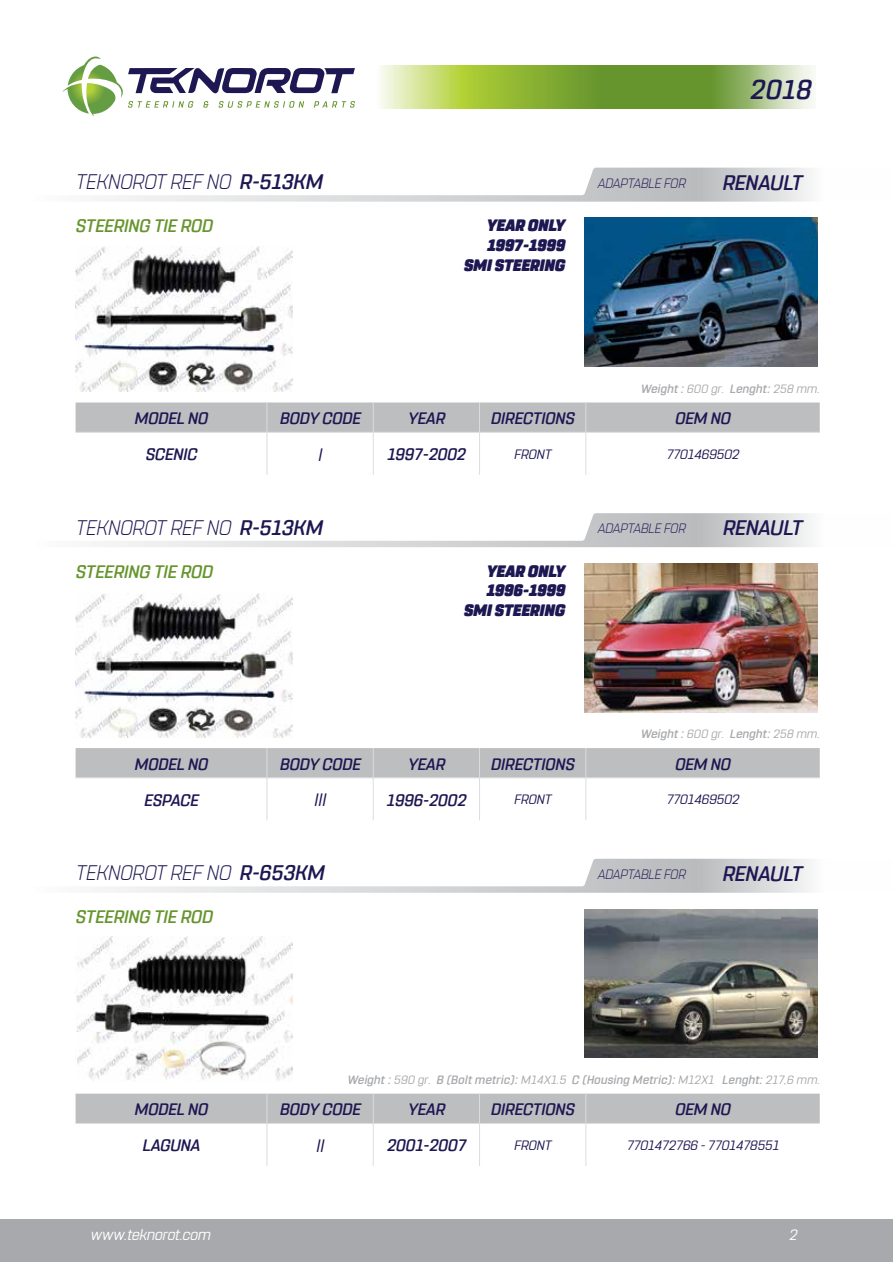
<style>
.page{position:relative;width:893px;height:1263px;background:#fff}
.page>*{position:absolute;margin:0;border:0;box-sizing:border-box;transform-origin:0 0}
.t1{font:italic 500 27px "Rohn Rounded";color:#1d1752}
.t2{font:italic 300 21px "Rohn Rounded";color:#1d1752}
.t3{font:italic 500 21px "Rohn Rounded";letter-spacing:-.005em;color:#1d1752}
.t4{font:italic 500 18px "Rohn Rounded";color:#66952e}
.t5{font:italic 18px "Rohn Rounded";color:#1d1752}
.t6{font:italic 500 16.5px "Rohn Rounded";color:#1d1752}
.t7{font:italic 900 16.5px/19.8px "Rohn Rounded";letter-spacing:-.025em;color:#1d1752;text-align:right}
.t8{font:italic 15px "Rohn Rounded";color:#fff}
.t9{font:italic 13.5px "Rohn Rounded";color:#1d1752}
.t10{font:italic 300 13.5px "Rohn Rounded";color:#1d1752}
.t11{font:italic 500 12px "Rohn Rounded";letter-spacing:.025em;color:#a7a9ac}
.s1{font-weight:500}
.s2{font-weight:400}
</style>
<div class="page">
<div style="left:0;top:1220px;width:893px;height:42px;background:#a7a9ac"></div>
<svg style="left:380px;top:66px;width:434px;height:42px"></svg>
<svg style="left:62px;top:57px;width:293px;height:59px"></svg>
<svg style="left:103px;top:168px;width:707px;height:34px"></svg>
<img style="left:584px;top:218px;width:234px;height:149px">
<div style="left:76px;top:402px;width:744px;height:30px;background:#bcbec0"></div>
<hr style="left:267px;top:402px;width:1px;height:30px;background:#dcddde">
<hr style="left:373px;top:402px;width:1px;height:30px;background:#dcddde">
<hr style="left:479px;top:402px;width:1px;height:30px;background:#dcddde">
<hr style="left:586px;top:402px;width:1px;height:30px;background:#dcddde">
<hr style="left:76px;top:432px;width:191px;height:1px;background:#dcddde">
<hr style="left:267px;top:432px;width:106px;height:1px;background:#dcddde">
<hr style="left:267px;top:432px;width:1px;height:43px;background:#dcddde">
<hr style="left:373px;top:432px;width:107px;height:1px;background:#dcddde">
<hr style="left:373px;top:432px;width:1px;height:43px;background:#dcddde">
<hr style="left:480px;top:432px;width:106px;height:1px;background:#dcddde">
<hr style="left:479px;top:432px;width:1px;height:43px;background:#dcddde">
<hr style="left:586px;top:432px;width:234px;height:1px;background:#dcddde">
<hr style="left:586px;top:432px;width:1px;height:43px;background:#dcddde">
<svg style="left:103px;top:513px;width:707px;height:34px"></svg>
<img style="left:584px;top:563px;width:234px;height:149px">
<div style="left:76px;top:748px;width:744px;height:29px;background:#bcbec0"></div>
<hr style="left:267px;top:748px;width:1px;height:30px;background:#dcddde">
<hr style="left:373px;top:748px;width:1px;height:30px;background:#dcddde">
<hr style="left:479px;top:748px;width:1px;height:30px;background:#dcddde">
<hr style="left:586px;top:748px;width:1px;height:30px;background:#dcddde">
<hr style="left:76px;top:777px;width:191px;height:1px;background:#dcddde">
<hr style="left:267px;top:777px;width:106px;height:1px;background:#dcddde">
<hr style="left:267px;top:778px;width:1px;height:42px;background:#dcddde">
<hr style="left:373px;top:777px;width:107px;height:1px;background:#dcddde">
<hr style="left:373px;top:778px;width:1px;height:42px;background:#dcddde">
<hr style="left:480px;top:777px;width:106px;height:1px;background:#dcddde">
<hr style="left:479px;top:778px;width:1px;height:42px;background:#dcddde">
<hr style="left:586px;top:777px;width:234px;height:1px;background:#dcddde">
<hr style="left:586px;top:778px;width:1px;height:42px;background:#dcddde">
<svg style="left:103px;top:859px;width:707px;height:34px"></svg>
<img style="left:584px;top:909px;width:234px;height:149px">
<div style="left:76px;top:1094px;width:744px;height:29px;background:#bcbec0"></div>
<hr style="left:76px;top:1123px;width:191px;height:1px;background:#dcddde">
<hr style="left:267px;top:1123px;width:106px;height:1px;background:#dcddde">
<hr style="left:267px;top:1123px;width:1px;height:43px;background:#dcddde">
<hr style="left:373px;top:1123px;width:107px;height:1px;background:#dcddde">
<hr style="left:373px;top:1123px;width:1px;height:43px;background:#dcddde">
<hr style="left:480px;top:1123px;width:106px;height:1px;background:#dcddde">
<hr style="left:479px;top:1123px;width:1px;height:43px;background:#dcddde">
<hr style="left:586px;top:1123px;width:234px;height:1px;background:#dcddde">
<hr style="left:586px;top:1123px;width:1px;height:43px;background:#dcddde">
<img style="left:76px;top:247px;width:216px;height:144px">
<img style="left:76px;top:593px;width:216px;height:145px">
<img style="left:76px;top:937px;width:216px;height:143px">
<p class="t2" style="left:76px;top:170px;width:249px">TEKNOROT REF NO <span class="s1">R-513KM</span></p>
<p class="t10" style="left:598px;top:175px;width:89px">ADAPTABLE FOR</p>
<p class="t4" style="left:76px;top:216px;width:138px">STEERING TIE ROD</p>
<p class="t7" style="left:463px;top:216px;width:103px">YEAR ONLY<br>1997-1999<br>SMI STEERING</p>
<h1 class="t1" style="left:750px;top:74px;width:63px">2018</h1>
<p class="t3" style="left:722px;top:170px;width:81px">RENAULT</p>
<p class="t11" style="left:641px;top:381px;width:181px">Weight : <span class="s2">600 gr.</span> Lenght: <span class="s2">258 mm.</span></p>
<p class="t6" style="left:135px;top:409px;width:75px">MODEL NO</p>
<p class="t6" style="left:280px;top:409px;width:82px">BODY CODE</p>
<p class="t6" style="left:408px;top:409px;width:39px">YEAR</p>
<p class="t6" style="left:491px;top:409px;width:85px">DIRECTIONS</p>
<p class="t6" style="left:675px;top:409px;width:57px">OEM NO</p>
<p class="t6" style="left:145px;top:445px;width:53px">SCENIC</p>
<p class="t5" style="left:318px;top:444px;width:5px">I</p>
<p class="t6" style="left:387px;top:445px;width:80px">1997-2002</p>
<p class="t9" style="left:514px;top:446px;width:39px">FRONT</p>
<p class="t9" style="left:666px;top:446px;width:74px">7701469502</p>
<p class="t2" style="left:76px;top:515px;width:249px">TEKNOROT REF NO <span class="s1">R-513KM</span></p>
<p class="t10" style="left:598px;top:521px;width:89px">ADAPTABLE FOR</p>
<p class="t4" style="left:76px;top:561px;width:138px">STEERING TIE ROD</p>
<p class="t7" style="left:463px;top:561px;width:103px">YEAR ONLY<br>1996-1999<br>SMI STEERING</p>
<p class="t3" style="left:723px;top:516px;width:81px">RENAULT</p>
<p class="t11" style="left:641px;top:727px;width:181px">Weight : <span class="s2">600 gr.</span> Lenght: <span class="s2">258 mm.</span></p>
<p class="t6" style="left:135px;top:754px;width:75px">MODEL NO</p>
<p class="t6" style="left:280px;top:754px;width:82px">BODY CODE</p>
<p class="t6" style="left:408px;top:754px;width:39px">YEAR</p>
<p class="t6" style="left:491px;top:754px;width:85px">DIRECTIONS</p>
<p class="t6" style="left:675px;top:754px;width:57px">OEM NO</p>
<p class="t6" style="left:144px;top:790px;width:56px">ESPACE</p>
<p class="t5" style="left:314px;top:790px;width:13px">III</p>
<p class="t6" style="left:387px;top:790px;width:81px">1996-2002</p>
<p class="t9" style="left:514px;top:792px;width:39px">FRONT</p>
<p class="t9" style="left:666px;top:792px;width:74px">7701469502</p>
<p class="t2" style="left:76px;top:861px;width:250px">TEKNOROT REF NO <span class="s1">R-653KM</span></p>
<p class="t10" style="left:598px;top:866px;width:89px">ADAPTABLE FOR</p>
<p class="t4" style="left:76px;top:907px;width:138px">STEERING TIE ROD</p>
<p class="t3" style="left:722px;top:861px;width:81px">RENAULT</p>
<p class="t11" style="left:347px;top:1072px;width:474px">Weight : <span class="s2">590 gr.</span> B (Bolt metric): <span class="s2">M14X1.5</span> C (Housing Metric): <span class="s2">M12X1</span> Lenght: <span class="s2">217,6 mm.</span></p>
<p class="t6" style="left:135px;top:1100px;width:75px">MODEL NO</p>
<p class="t6" style="left:280px;top:1100px;width:82px">BODY CODE</p>
<p class="t6" style="left:408px;top:1100px;width:39px">YEAR</p>
<p class="t6" style="left:491px;top:1100px;width:85px">DIRECTIONS</p>
<p class="t6" style="left:675px;top:1100px;width:57px">OEM NO</p>
<p class="t6" style="left:142px;top:1136px;width:59px">LAGUNA</p>
<p class="t5" style="left:316px;top:1135px;width:9px">II</p>
<p class="t6" style="left:387px;top:1136px;width:81px">2001-2007</p>
<p class="t9" style="left:514px;top:1137px;width:39px">FRONT</p>
<p class="t9" style="left:627px;top:1137px;width:154px">7701472766 - 7701478551</p>
<p class="t8" style="left:91px;top:1226px;width:122px">www.teknorot.com</p>
<p class="t8" style="left:789px;top:1226px;width:10px">2</p>
</div>
